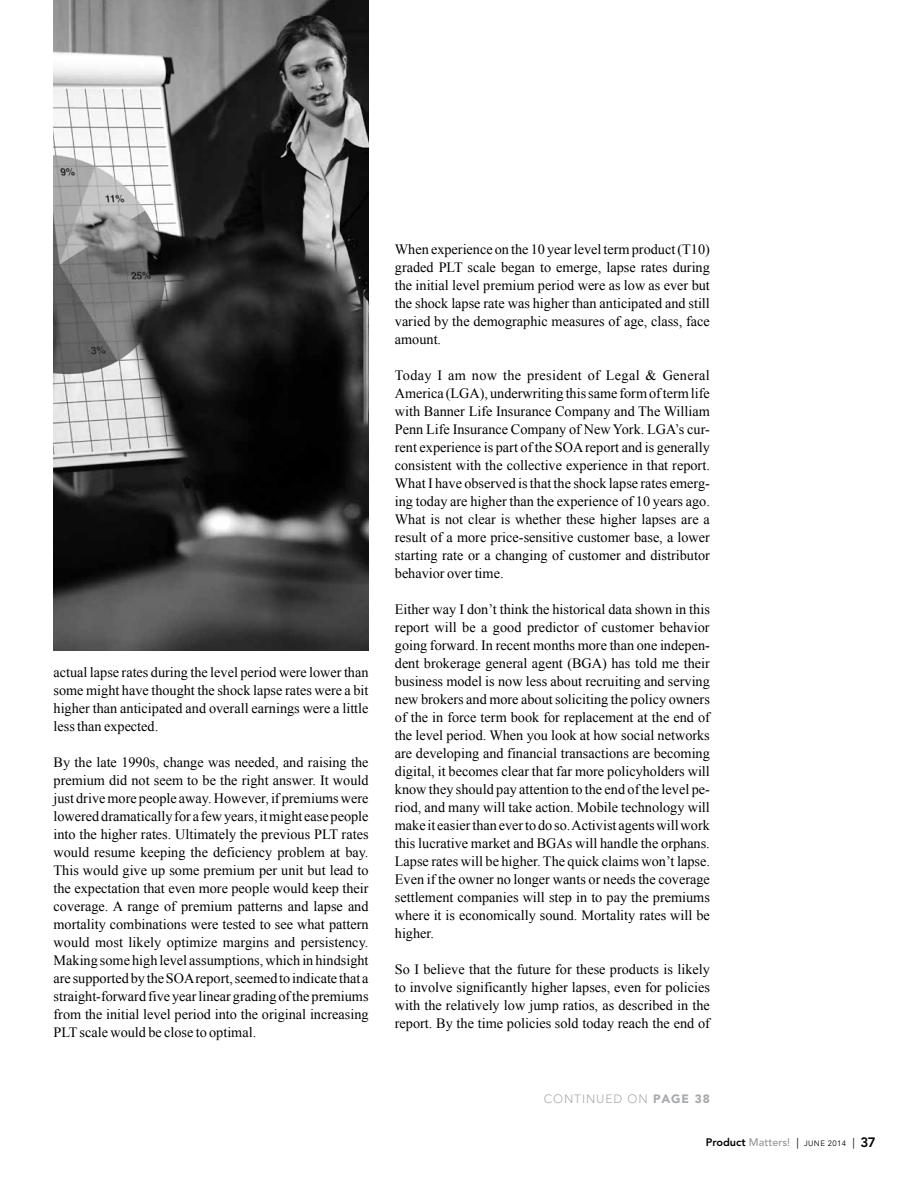
<style>
.page{position:relative;width:918px;height:1188px;background:#fff}
.page>*{position:absolute;margin:0;border:0;box-sizing:border-box;transform-origin:0 0}
.t1{font:14.25px/18px "Times New Roman";color:#000;text-align:justify}
.t2{font:300 12px "Avenir LT Std";letter-spacing:.075em;color:#a7a9ac}
.t3{font:500 10.8px "Avenir LT Std";color:#939598}
.s1{font-weight:900}
.s2{font-weight:800;color:#000}
.s3{font-weight:400;color:#000}
.s4{font-weight:400;font-size:7.8px;color:#000}
.s5{font-weight:800;font-size:13.5px;color:#000}
</style>
<div class="page">
<img style="left:54px;top:0;width:315px;height:650px">
<p class="t1" style="left:54px;top:663px;width:317px">actual lapse rates during the level period were lower than some might have thought the shock lapse rates were a bit higher than anticipated and overall earnings were a little less than expected.</p>
<p class="t1" style="left:54px;top:753px;width:317px">By the late 1990s, change was needed, and raising the premium did not seem to be the right answer. It would just drive more people away. However, if premiums were lowered dramatically for a few years, it might ease people into the higher rates. Ultimately the previous PLT rates would resume keeping the deficiency problem at bay.<br>This would give up some premium per unit but lead to the expectation that even more people would keep their coverage. A range of premium patterns and lapse and mortality combinations were tested to see what pattern would most likely optimize margins and persistency.<br>Making some high level assumptions, which in hindsight are supported by the SOA report, seemed to indicate that a straight-forward five year linear grading of the premiums from the initial level period into the original increasing PLT scale would be close to optimal.</p>
<p class="t1" style="left:395px;top:240px;width:317px">When experience on the 10 year level term product (T10) graded PLT scale began to emerge, lapse rates during the initial level premium period were as low as ever but the shock lapse rate was higher than anticipated and still varied by the demographic measures of age, class, face amount.</p>
<p class="t1" style="left:395px;top:366px;width:317px">Today I am now the president of Legal &amp; General America (LGA), underwriting this same form of term life with Banner Life Insurance Company and The William Penn Life Insurance Company of New York. LGA’s cur&shy;rent experience is part of the SOA report and is generally consistent with the collective experience in that report.<br>What I have observed is that the shock lapse rates emerg&shy;ing today are higher than the experience of 10 years ago.<br>What is not clear is whether these higher lapses are a result of a more price-sensitive customer base, a lower starting rate or a changing of customer and distributor behavior over time.</p>
<p class="t1" style="left:395px;top:600px;width:317px">Either way I don’t think the historical data shown in this report will be a good predictor of customer behavior going forward. In recent months more than one indepen&shy;dent brokerage general agent (BGA) has told me their business model is now less about recruiting and serving new brokers and more about soliciting the policy owners of the in force term book for replacement at the end of the level period. When you look at how social networks are developing and financial transactions are becoming digital, it becomes clear that far more policyholders will know they should pay attention to the end of the level pe&shy;riod, and many will take action. Mobile technology will make it easier than ever to do so. Activist agents will work this lucrative market and BGAs will handle the orphans.<br>Lapse rates will be higher. The quick claims won’t lapse.<br>Even if the owner no longer wants or needs the coverage settlement companies will step in to pay the premiums where it is economically sound. Mortality rates will be higher.</p>
<p class="t1" style="left:395px;top:960px;width:317px">So I believe that the future for these products is likely to involve significantly higher lapses, even for policies with the relatively low jump ratios, as described in the report. By the time policies sold today reach the end of</p>
<p class="t2" style="left:544px;top:1092px;width:168px">CONTINUED ON <span class="s1">PAGE 38</span></p>
<p class="t3" style="left:706px;top:1136px;width:171px"><span class="s2">Product</span> Matters! <span class="s3">|</span> <span class="s4">JUNE 2014</span> <span class="s3">|</span> <span class="s5">37</span></p>
</div>
